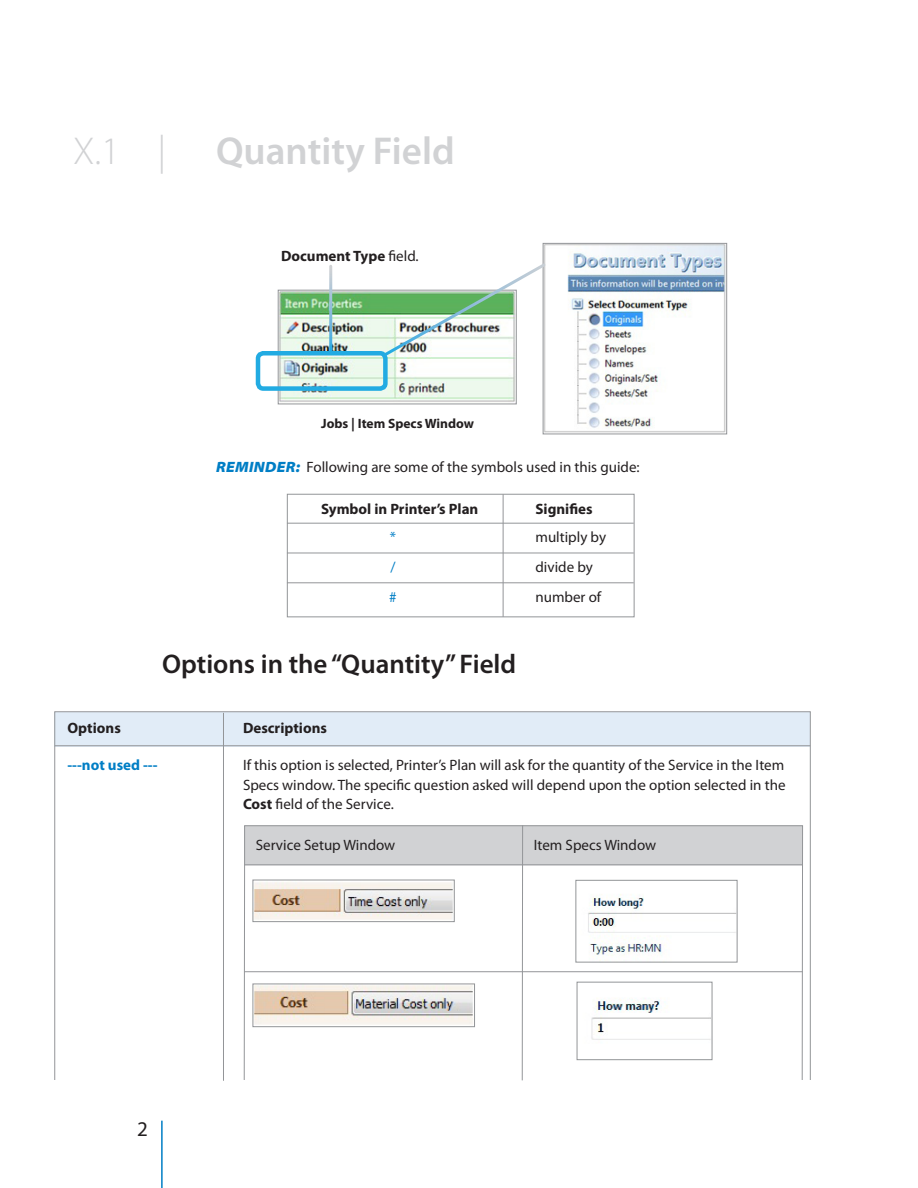
<style>
.page{position:relative;width:918px;height:1188px;background:#fff}
.page>*{position:absolute;margin:0;border:0;box-sizing:border-box;transform-origin:0 0}
.t1{font:600 39px "Myriad Pro";color:#d1d2d4}
.t2{font:300 39px "Myriad Pro";color:#d1d2d4}
.t3{font:600 27px "Myriad Pro";color:#231f20}
.t4{font:21px "Myriad Pro";color:#231f20}
.t5{font:15px/19.5px "Myriad Pro";color:#231f20;text-align:justify}
.t6{font:700 15px "Myriad Pro";color:#231f20}
.t7{font:700 15px "Myriad Pro";color:#007ec5}
.t8{font:15px "Myriad Pro";color:#007ec5}
.t9{font:700 13.5px "Myriad Pro";color:#231f20}
.s1{font-weight:400}
.s2{font-weight:900;font-style:italic;font-stretch:semi-expanded;color:#007ec5}
.s3{font-weight:700}
</style>
<div class="page">
<div style="left:54px;top:712px;width:756px;height:34px;background:#e1ecf7"></div>
<hr style="left:223px;top:713px;width:1px;height:368px;background:#939598">
<div style="left:287px;top:494px;width:347px;height:123px;border:1px solid #939598"></div>
<hr style="left:287px;top:523px;width:347px;height:1px;background:#939598">
<hr style="left:287px;top:553px;width:347px;height:1px;background:#939598">
<hr style="left:287px;top:582px;width:347px;height:1px;background:#939598">
<hr style="left:503px;top:494px;width:1px;height:123px;background:#939598">
<svg style="left:243px;top:825px;width:560px;height:256px"></svg>
<hr style="left:244px;top:864px;width:559px;height:1px;background:#939598">
<hr style="left:244px;top:971px;width:559px;height:1px;background:#939598">
<hr style="left:522px;top:825px;width:1px;height:255px;background:#939598">
<hr style="left:55px;top:745px;width:755px;height:1px;background:#939598">
<hr style="left:161px;top:1121px;width:2px;height:67px;background:#007ec5">
<img style="left:280px;top:292px;width:235px;height:110px">
<div style="left:278px;top:290px;width:239px;height:114px;border:1px solid #939598"></div>
<img style="left:545px;top:245px;width:180px;height:187px">
<div style="left:543px;top:243px;width:184px;height:191px;border:1px solid #939598"></div>
<img style="left:255px;top:882px;width:198px;height:38px">
<div style="left:253px;top:880px;width:202px;height:42px;border:1px solid #939598"></div>
<img style="left:577px;top:882px;width:158px;height:79px">
<div style="left:575px;top:880px;width:162px;height:83px;border:1px solid #939598"></div>
<img style="left:255px;top:986px;width:218px;height:39px">
<div style="left:253px;top:984px;width:222px;height:43px;border:1px solid #939598"></div>
<img style="left:579px;top:984px;width:131px;height:74px">
<div style="left:577px;top:982px;width:135px;height:78px;border:1px solid #939598"></div>
<div style="left:256px;top:351px;width:132px;height:40px;border:4px solid #22abe2;border-radius:5px"></div>
<svg style="left:380px;top:261px;width:168px;height:98px"></svg>
<hr style="left:329px;top:266px;width:3px;height:87px;background:#fff">
<h1 class="t2" style="left:73px;top:130px;width:94px">X.1 |</h1>
<h1 class="t1" style="left:216px;top:126px;width:240px">Quantity Field</h1>
<p class="t6" style="left:281px;top:246px;width:139px">Document Type <span class="s1">field.</span></p>
<p class="t9" style="left:321px;top:415px;width:154px">Jobs | Item Specs Window</p>
<p class="t5" style="left:216px;top:457px;width:425px"><span class="s2">REMINDER:</span> Following are some of the symbols used in this guide:</p>
<p class="t6" style="left:321px;top:499px;width:159px">Symbol in Printer’s Plan</p>
<p class="t6" style="left:536px;top:499px;width:59px">Signifies</p>
<p class="t8" style="left:390px;top:528px;width:8px">*</p>
<p class="t5" style="left:536px;top:527px;width:72px">multiply by</p>
<p class="t8" style="left:390px;top:558px;width:7px">/</p>
<p class="t5" style="left:536px;top:557px;width:59px">divide by</p>
<p class="t8" style="left:389px;top:588px;width:9px">#</p>
<p class="t5" style="left:536px;top:587px;width:67px">number of</p>
<h2 class="t3" style="left:162px;top:647px;width:356px">Options in the “Quantity” Field</h2>
<p class="t6" style="left:68px;top:718px;width:55px">Options</p>
<p class="t6" style="left:243px;top:718px;width:85px">Descriptions</p>
<p class="t7" style="left:68px;top:756px;width:92px">---not used ---</p>
<p class="t5" style="left:243px;top:755px;width:544px">If this option is selected, Printer’s Plan will ask for the quantity of the Service in the Item Specs window. The specific question asked will depend upon the option selected in the <span class="s3">Cost</span> field of the Service.</p>
<p class="t5" style="left:256px;top:835px;width:141px">Service Setup Window</p>
<p class="t5" style="left:534px;top:835px;width:124px">Item Specs Window</p>
<h3 class="t4" style="left:137px;top:1116px;width:12px">2</h3>
</div>
